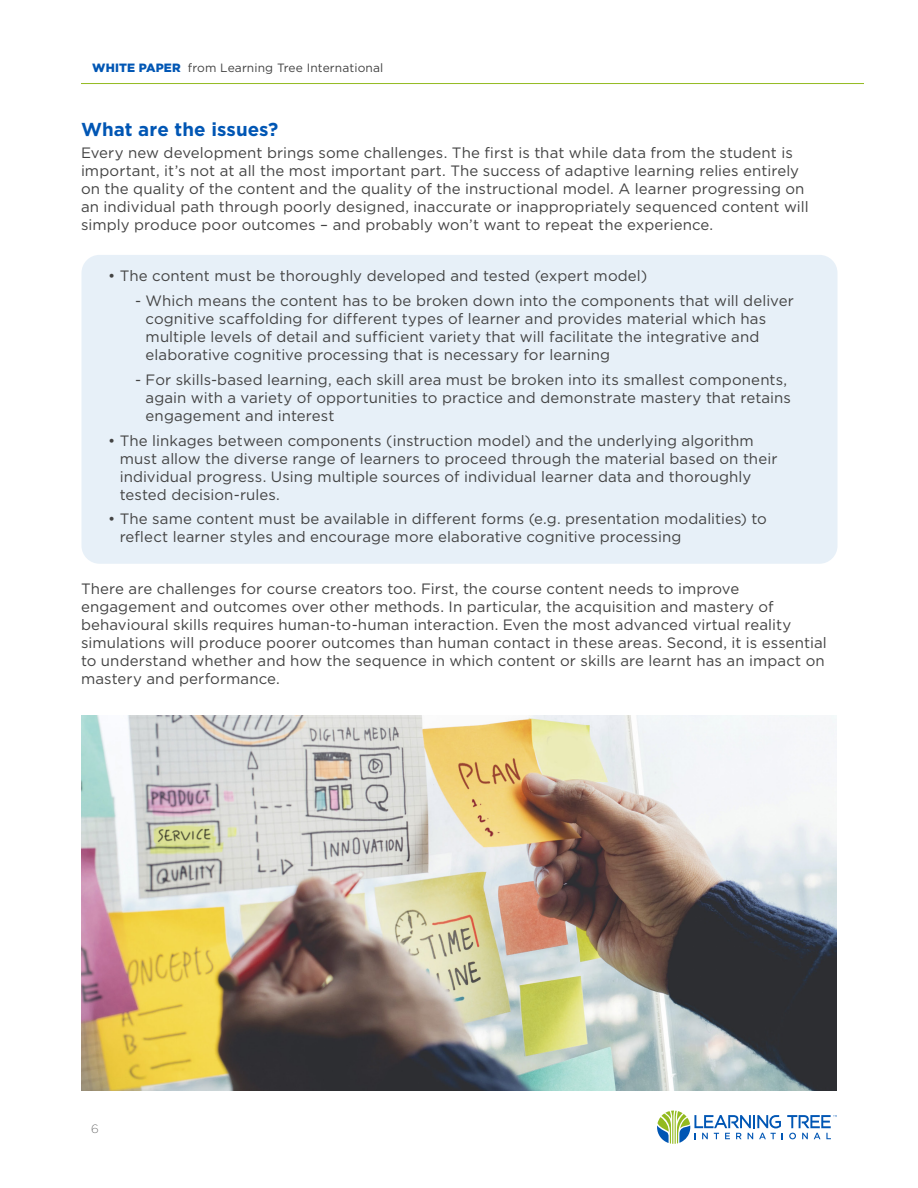
<style>
.page{position:relative;width:918px;height:1188px;background:#fff}
.page>*{position:absolute;margin:0;border:0;box-sizing:border-box;transform-origin:0 0}
.Sub_Topic_Headers{font:700 18.75px "Gotham";letter-spacing:.005em;color:#0056b4}
.copy_-_general{font:15px/18px "Gotham";letter-spacing:.005em;color:#434343}
.t1{font:12px "Gotham";letter-spacing:.01em;color:#434343}
.t2{font:200 12px "Gotham";color:#434343}
.s1{font-weight:900;color:#0056b4}
</style>
<div class="page">
<svg style="left:657px;top:1111px;width:180px;height:33px"></svg>
<hr style="left:81px;top:83px;width:783px;height:1px;background:#93ba1f">
<div style="left:82px;top:255px;width:756px;height:309px;background:#e7f0f8;border-radius:18px"></div>
<img style="left:81px;top:716px;width:756px;height:375px">
<p class="t1" style="left:92px;top:60px;width:293px"><span class="s1">WHITE PAPER</span> from Learning Tree International</p>
<p class="Sub_Topic_Headers" style="left:81px;top:118px;width:199px">What are the issues?</p>
<p class="copy_-_general" style="left:81px;top:143px;width:729px">Every new development brings some challenges. The first is that while data from the student is important, it’s not at all the most important part. The success of adaptive learning relies entirely on the quality of the content and the quality of the instructional model. A learner progressing on an individual path through poorly designed, inaccurate or inappropriately sequenced content will simply produce poor outcomes – and probably won’t want to repeat the experience.</p>
<p class="copy_-_general" style="left:108px;top:267px;width:541px">• The content must be thoroughly developed and tested (expert model)</p>
<p class="copy_-_general" style="left:146px;top:292px;width:650px;text-indent:-11px">- Which means the content has to be broken down into the components that will deliver cognitive scaffolding for different types of learner and provides material which has multiple levels of detail and sufficient variety that will facilitate the integrative and elaborative cognitive processing that is necessary for learning</p>
<p class="copy_-_general" style="left:146px;top:371px;width:647px;text-indent:-11px">- For skills-based learning, each skill area must be broken into its smallest components, again with a variety of opportunities to practice and demonstrate mastery that retains engagement and interest</p>
<p class="copy_-_general" style="left:120px;top:431px;width:659px;text-indent:-12px">• The linkages between components (instruction model) and the underlying algorithm must allow the diverse range of learners to proceed through the material based on their individual progress. Using multiple sources of individual learner data and thoroughly tested decision-rules.</p>
<p class="copy_-_general" style="left:120px;top:510px;width:649px;text-indent:-12px">• The same content must be available in different forms (e.g. presentation modalities) to reflect learner styles and encourage more elaborative cognitive processing</p>
<p class="copy_-_general" style="left:81px;top:580px;width:747px">There are challenges for course creators too. First, the course content needs to improve engagement and outcomes over other methods. In particular, the acquisition and mastery of behavioural skills requires human-to-human interaction. Even the most advanced virtual reality simulations will produce poorer outcomes than human contact in these areas. Second, it is essential to understand whether and how the sequence in which content or skills are learnt has an impact on mastery and performance.</p>
<p class="t2" style="left:91px;top:1122px;width:9px">6</p>
</div>
